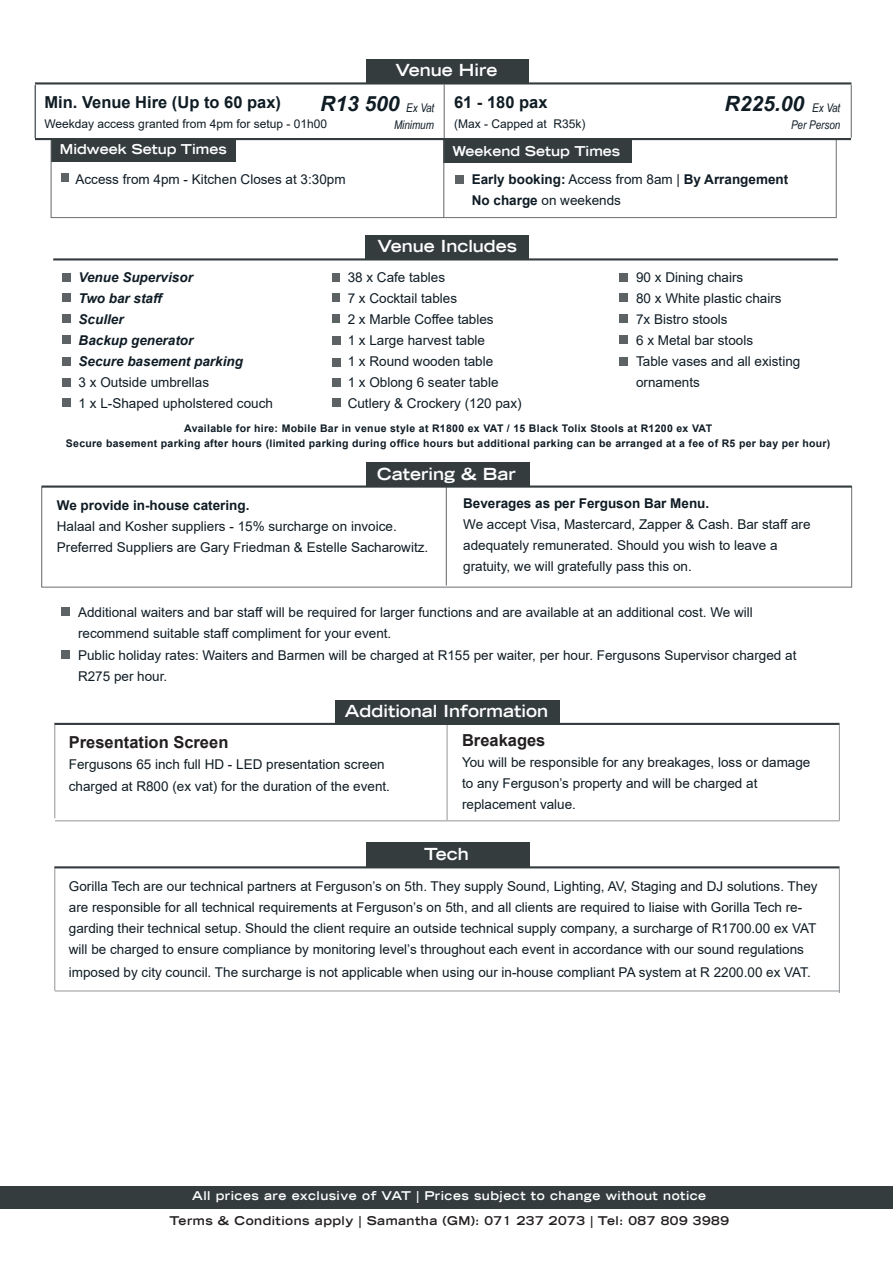
<style>
.page{position:relative;width:893px;height:1263px;background:#fff}
.page>*{position:absolute;margin:0;border:0;box-sizing:border-box;transform-origin:0 0}
.t1{font:italic 700 21px "Arial";color:#0f1c24}
.t2{font:700 expanded 16.5px "Trade Gothic LH";color:#fff}
.t3{font:700 16.5px "Arial";color:#0f1c24}
.t4{font:700 16.5px "Arial";color:#231f20}
.t5{font:13.5px/21px "Arial";color:#0f1c24}
.t6{font:13.5px/21px "Arial";color:#0f1c25}
.t7{font:italic 700 13.5px "Arial";color:#0f1c25}
.t8{font:700 13.5px "Arial";color:#0f1c24}
.t9{font:700 13.5px "Arial";color:#0f1c25}
.t10{font:700 expanded 13.5px "Trade Gothic LH";color:#fff}
.t11{font:700 expanded 12px "Trade Gothic LH";letter-spacing:.04em;color:#fff}
.t12{font:700 expanded 12px "Trade Gothic LH";letter-spacing:.04em;color:#231f20}
.t13{font:12px "Arial";color:#0f1c24}
.t14{font:italic 12px "Arial Narrow";color:#0f1c24}
.t15{font:700 10.5px "Arial";letter-spacing:.03em;color:#0f1c25}
.s1{font-weight:400}
.s2{font-weight:700}
</style>
<div class="page">
<div style="left:0;top:1186px;width:893px;height:23px;background:#343c3e"></div>
<hr style="left:35px;top:82px;width:816px;height:3px;background:#343c3e">
<hr style="left:35px;top:85px;width:1px;height:53px;background:#0f1c25">
<hr style="left:444px;top:84px;width:1px;height:58px;background:#63656a">
<hr style="left:851px;top:85px;width:1px;height:53px;background:#63656a">
<div style="left:366px;top:59px;width:162px;height:24px;background:#343c3e"></div>
<div style="left:455px;top:175px;width:9px;height:8px;background:#5d6365"></div>
<div style="left:443px;top:139px;width:188px;height:24px;background:#343c3e"></div>
<div style="left:61px;top:173px;width:7px;height:9px;background:#5d6365"></div>
<div style="left:51px;top:138px;width:185px;height:24px;background:#343c3e"></div>
<hr style="left:836px;top:139px;width:1px;height:78px;background:#6d6f74">
<hr style="left:51px;top:217px;width:786px;height:1px;background:#6d6f74">
<hr style="left:444px;top:140px;width:1px;height:77px;background:#63656a">
<hr style="left:51px;top:140px;width:1px;height:78px;background:#63656a">
<hr style="left:35px;top:138px;width:816px;height:2px;background:#343c3e">
<div style="left:365px;top:235px;width:164px;height:24px;background:#343c3e"></div>
<div style="left:62px;top:273px;width:8px;height:8px;background:#5d6365"></div>
<div style="left:62px;top:294px;width:8px;height:8px;background:#5d6365"></div>
<div style="left:62px;top:314px;width:8px;height:9px;background:#5d6365"></div>
<div style="left:62px;top:335px;width:8px;height:8px;background:#5d6365"></div>
<div style="left:62px;top:357px;width:8px;height:9px;background:#5d6365"></div>
<div style="left:62px;top:378px;width:8px;height:8px;background:#5d6365"></div>
<div style="left:62px;top:399px;width:8px;height:8px;background:#5d6365"></div>
<div style="left:333px;top:399px;width:8px;height:8px;background:#5d6365"></div>
<div style="left:620px;top:273px;width:8px;height:8px;background:#5d6365"></div>
<div style="left:620px;top:294px;width:8px;height:8px;background:#5d6365"></div>
<div style="left:620px;top:314px;width:8px;height:9px;background:#5d6365"></div>
<div style="left:620px;top:335px;width:8px;height:8px;background:#5d6365"></div>
<div style="left:620px;top:357px;width:8px;height:9px;background:#5d6365"></div>
<div style="left:333px;top:378px;width:8px;height:8px;background:#5d6365"></div>
<div style="left:333px;top:273px;width:7px;height:8px;background:#5d6365"></div>
<div style="left:333px;top:294px;width:7px;height:8px;background:#5d6365"></div>
<div style="left:333px;top:314px;width:7px;height:9px;background:#5d6365"></div>
<div style="left:333px;top:336px;width:8px;height:8px;background:#5d6365"></div>
<hr style="left:53px;top:258px;width:785px;height:2px;background:#343c3e">
<hr style="left:851px;top:487px;width:1px;height:100px;background:#6d6f74">
<hr style="left:42px;top:587px;width:810px;height:1px;background:#6d6f74">
<hr style="left:41px;top:487px;width:1px;height:100px;background:#63656a">
<hr style="left:446px;top:485px;width:1px;height:100px;background:#63656a">
<hr style="left:42px;top:485px;width:810px;height:3px;background:#343c3e">
<div style="left:366px;top:462px;width:163px;height:24px;background:#343c3e"></div>
<div style="left:336px;top:700px;width:224px;height:24px;background:#343c3e"></div>
<div style="left:366px;top:842px;width:163px;height:24px;background:#343c3e"></div>
<hr style="left:55px;top:723px;width:1px;height:95px;background:#939598">
<hr style="left:55px;top:866px;width:1px;height:125px;background:#939598">
<hr style="left:447px;top:724px;width:1px;height:96px;background:#939598">
<hr style="left:839px;top:725px;width:1px;height:95px;background:#939598">
<hr style="left:839px;top:868px;width:1px;height:125px;background:#939598">
<hr style="left:55px;top:820px;width:784px;height:1px;background:#939598">
<hr style="left:55px;top:991px;width:784px;height:1px;background:#939598">
<hr style="left:55px;top:723px;width:784px;height:2px;background:#343c3e">
<hr style="left:55px;top:866px;width:784px;height:2px;background:#343c3e">
<div style="left:62px;top:651px;width:8px;height:8px;background:#5d6365"></div>
<div style="left:62px;top:607px;width:8px;height:9px;background:#5d6365"></div>
<div style="left:333px;top:358px;width:8px;height:8px;background:#5d6365"></div>
<p class="t2" style="left:395px;top:60px;width:103px">Venue Hire</p>
<p class="t1" style="left:320px;top:89px;width:81px">R13 500</p>
<p class="t14" style="left:406px;top:99px;width:30px">Ex Vat</p>
<p class="t14" style="left:394px;top:116px;width:41px">Minimum</p>
<p class="t3" style="left:45px;top:91px;width:238px">Min. Venue Hire (Up to 60 pax)</p>
<p class="t13" style="left:45px;top:115px;width:284px">Weekday access granted from 4pm for setup - 01h00</p>
<p class="t1" style="left:725px;top:89px;width:81px">R225.00</p>
<p class="t14" style="left:812px;top:99px;width:30px">Ex Vat</p>
<p class="t3" style="left:454px;top:91px;width:95px">61 - 180 pax</p>
<p class="t13" style="left:454px;top:115px;width:133px">(Max - Capped at R35k)</p>
<p class="t14" style="left:791px;top:116px;width:51px">Per Person</p>
<p class="t10" style="left:60px;top:140px;width:168px">Midweek Setup Times</p>
<p class="t10" style="left:452px;top:142px;width:169px">Weekend Setup Times</p>
<p class="t6" style="left:76px;top:169px;width:272px">Access from 4pm - Kitchen Closes at 3:30pm</p>
<p class="t9" style="left:472px;top:170px;width:318px">Early booking: <span class="s1">Access from 8am |</span> By Arrangement</p>
<p class="t6" style="left:472px;top:190px;width:151px"><span class="s2">No charge</span> on weekends</p>
<p class="t2" style="left:377px;top:235px;width:141px">Venue Includes</p>
<p class="t6" style="left:348px;top:267px;width:99px">38 x Cafe tables</p>
<p class="t6" style="left:348px;top:288px;width:111px">7 x Cocktail tables</p>
<p class="t6" style="left:348px;top:309px;width:148px">2 x Marble Coffee tables</p>
<p class="t6" style="left:348px;top:330px;width:139px">1 x Large harvest table</p>
<p class="t6" style="left:348px;top:351px;width:147px">1 x Round wooden table</p>
<p class="t6" style="left:348px;top:372px;width:152px">1 x Oblong 6 seater table</p>
<p class="t6" style="left:348px;top:393px;width:176px">Cutlery &amp; Crockery (120 pax)</p>
<p class="t15" style="left:184px;top:421px;width:529px">Available for hire: Mobile Bar in venue style at R1800 ex VAT / 15 Black Tolix Stools at R1200 ex VAT</p>
<p class="t15" style="left:66px;top:435px;width:766px">Secure basement parking after hours (limited parking during office hours but additional parking can be arranged at a fee of R5 per bay per hour)</p>
<p class="t7" style="left:79px;top:268px;width:116px">Venue Supervisor</p>
<p class="t7" style="left:79px;top:289px;width:87px">Two bar staff</p>
<p class="t7" style="left:79px;top:310px;width:47px">Sculler</p>
<p class="t7" style="left:79px;top:331px;width:116px">Backup generator</p>
<p class="t7" style="left:79px;top:352px;width:166px">Secure basement parking</p>
<p class="t6" style="left:79px;top:372px;width:132px">3 x Outside umbrellas</p>
<p class="t6" style="left:79px;top:393px;width:196px">1 x L-Shaped upholstered couch</p>
<p class="t6" style="left:636px;top:267px;width:109px">90 x Dining chairs</p>
<p class="t6" style="left:636px;top:288px;width:147px">80 x White plastic chairs</p>
<p class="t6" style="left:636px;top:309px;width:93px">7x Bistro stools</p>
<p class="t6" style="left:636px;top:330px;width:119px">6 x Metal bar stools</p>
<p class="t6" style="left:636px;top:351px;width:166px">Table vases and all existing ornaments</p>
<p class="t2" style="left:377px;top:463px;width:140px">Catering &amp; Bar</p>
<p class="t8" style="left:57px;top:495px;width:194px">We provide in-house catering.</p>
<p class="t5" style="left:57px;top:515px;width:341px">Halaal and Kosher suppliers - 15% surcharge on invoice.</p>
<p class="t5" style="left:57px;top:536px;width:373px">Preferred Suppliers are Gary Friedman &amp; Estelle Sacharowitz.</p>
<p class="t8" style="left:463px;top:494px;width:248px">Beverages as per Ferguson Bar Menu.</p>
<p class="t5" style="left:463px;top:514px;width:349px">We accept Visa, Mastercard, Zapper &amp; Cash. Bar staff are adequately remunerated. Should you wish to leave a</p>
<p class="t5" style="left:463px;top:556px;width:230px">gratuity, we will gratefully pass this on.</p>
<p class="t6" style="left:78px;top:602px;width:676px">Additional waiters and bar staff will be required for larger functions and are available at an additional cost. We will</p>
<p class="t6" style="left:78px;top:623px;width:315px">recommend suitable staff compliment for your event.</p>
<p class="t6" style="left:78px;top:644px;width:720px">Public holiday rates: Waiters and Barmen will be charged at R155 per waiter, per hour. Fergusons Supervisor charged at<br>R275 per hour.</p>
<p class="t2" style="left:345px;top:700px;width:204px">Additional Information</p>
<p class="t4" style="left:69px;top:730px;width:161px">Presentation Screen</p>
<p class="t5" style="left:69px;top:753px;width:323px;line-height:22.5px">Fergusons 65 inch full HD - LED presentation screen charged at R800 (ex vat) for the duration of the event.</p>
<p class="t4" style="left:462px;top:729px;width:85px">Breakages</p>
<p class="t5" style="left:462px;top:752px;width:350px">You will be responsible for any breakages, loss or damage to any Ferguson’s property and will be charged at</p>
<p class="t5" style="left:462px;top:794px;width:116px">replacement value.</p>
<p class="t2" style="left:424px;top:843px;width:46px">Tech</p>
<p class="t5" style="left:69px;top:876px;width:750px">Gorilla Tech are our technical partners at Ferguson’s on 5th. They supply Sound, Lighting, AV, Staging and DJ solutions. They are responsible for all technical requirements at Ferguson’s on 5th, and all clients are required to liaise with Gorilla Tech re&shy;garding their technical setup. Should the client require an outside technical supply company, a surcharge of R1700.00 ex VAT will be charged to ensure compliance by monitoring level’s throughout each event in accordance with our sound regulations</p>
<p class="t5" style="left:69px;top:961px;width:743px">imposed by city council. The surcharge is not applicable when using our in-house compliant PA system at R 2200.00 ex VAT.</p>
<p class="t11" style="left:192px;top:1188px;width:516px">All prices are exclusive of VAT | Prices subject to change without notice</p>
<p class="t12" style="left:169px;top:1213px;width:561px">Terms &amp; Conditions apply | Samantha (GM): 071 237 2073 | Tel: 087 809 3989</p>
</div>
